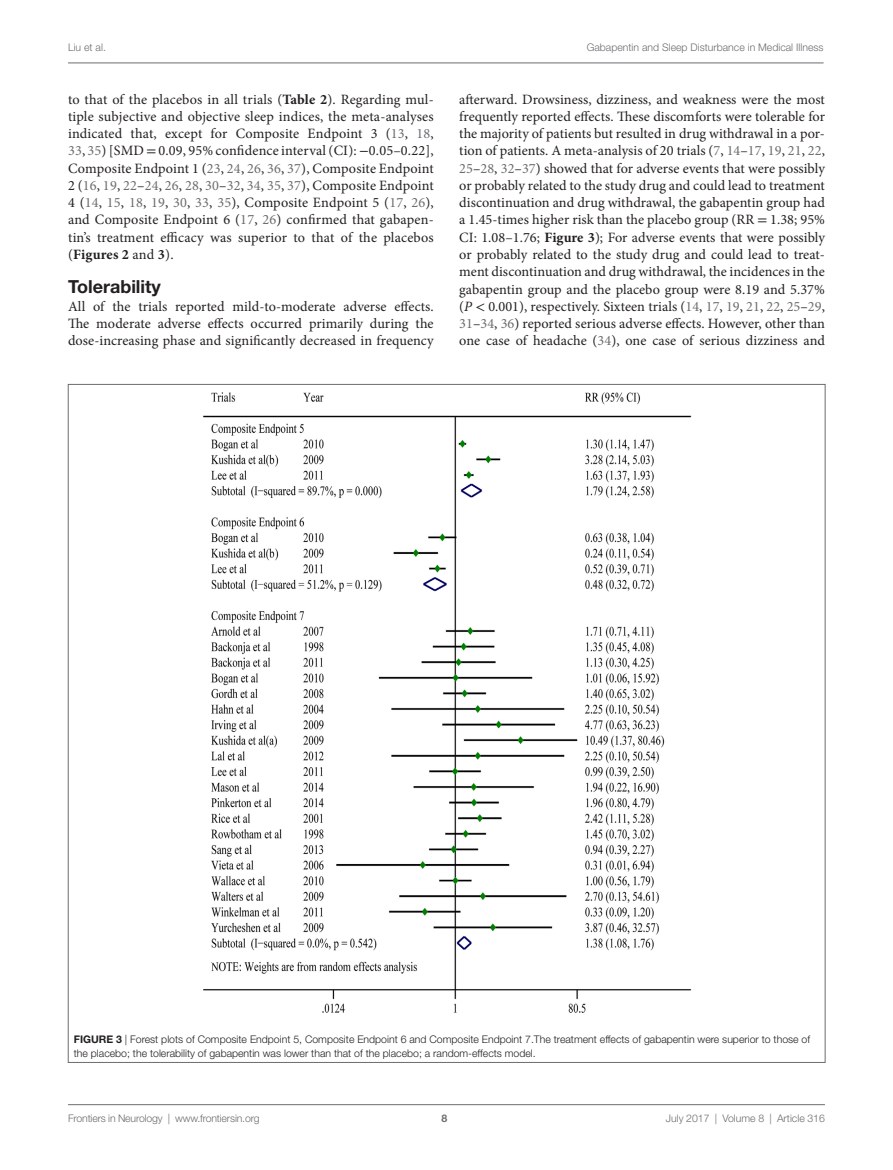
<style>
.page{position:relative;width:893px;height:1170px;background:#fff}
.page>*{position:absolute;margin:0;border:0;box-sizing:border-box;transform-origin:0 0}
.t1{font:700 18px "Helvetica Neue LT Std";color:#231f20}
.t2{font:14.25px/17.2px "Minion Pro";letter-spacing:.005em;color:#231f20;text-align:justify}
.t3{font:300 10.5px/14.2px "Helvetica Neue LT Std";color:#231f20}
.t4{font:300 10.5px "Helvetica Neue LT Std";color:#6c6d70}
.t5{font:700 10.5px "Helvetica Neue LT Std";color:#6c6d70}
.s1{font-weight:700}
.s2{color:#6c6d70}
.s3{font-family:"STIX General"}
.s4{font-style:italic}
</style>
<div class="page">
<img style="left:203px;top:393px;width:488px;height:619px">
<hr style="left:68px;top:63px;width:756px;height:1px;background:#6c6d70">
<hr style="left:68px;top:1104px;width:757px;height:1px;background:#6c6d70">
<p class="t4" style="left:68px;top:41px;width:39px">Liu et al.</p>
<p class="t4" style="left:587px;top:41px;width:238px">Gabapentin and Sleep Disturbance in Medical Illness</p>
<p class="t2" style="left:68px;top:90px;width:367px">to that of the placebos in all trials (<span class="s1">Table 2</span>). Regarding mul&shy;tiple subjective and objective sleep indices, the meta-analyses indicated that, except for Composite Endpoint 3 (<span class="s2">13</span>, <span class="s2">18</span>, <span class="s2">33</span>, <span class="s2">35</span>) [SMD <span class="s3">=</span> 0.09, 95% confidence interval (CI): <span class="s3">−</span>0.05–0.22], Composite Endpoint 1 (<span class="s2">23</span>, <span class="s2">24</span>, <span class="s2">26</span>, <span class="s2">36</span>, <span class="s2">37</span>), Composite Endpoint 2 (<span class="s2">16</span>, <span class="s2">19</span>, <span class="s2">22</span>–<span class="s2">24</span>, <span class="s2">26</span>, <span class="s2">28</span>, <span class="s2">30</span>–<span class="s2">32</span>, <span class="s2">34</span>, <span class="s2">35</span>, <span class="s2">37</span>), Composite Endpoint 4 (<span class="s2">14</span>, <span class="s2">15</span>, <span class="s2">18</span>, <span class="s2">19</span>, <span class="s2">30</span>, <span class="s2">33</span>, <span class="s2">35</span>), Composite Endpoint 5 (<span class="s2">17</span>, <span class="s2">26</span>), and Composite Endpoint 6 (<span class="s2">17</span>, <span class="s2">26</span>) confirmed that gabapen&shy;tin’s treatment efficacy was superior to that of the placebos (<span class="s1">Figures 2</span> and <span class="s1">3</span>).</p>
<p class="t1" style="left:68px;top:276px;width:94px">Tolerability</p>
<p class="t2" style="left:68px;top:297px;width:367px">All of the trials reported mild-to-moderate adverse effects.<br>The moderate adverse effects occurred primarily during the dose-increasing phase and significantly decreased in frequency</p>
<p class="t2" style="left:459px;top:90px;width:367px">afterward. Drowsiness, dizziness, and weakness were the most frequently reported effects. These discomforts were tolerable for the majority of patients but resulted in drug withdrawal in a por&shy;tion of patients. A meta-analysis of 20 trials (<span class="s2">7</span>, <span class="s2">14</span>–<span class="s2">17</span>, <span class="s2">19</span>, <span class="s2">21</span>, <span class="s2">22</span>, <span class="s2">25</span>–<span class="s2">28</span>, <span class="s2">32</span>–<span class="s2">37</span>) showed that for adverse events that were possibly or probably related to the study drug and could lead to treatment discontinuation and drug withdrawal, the gabapentin group had a 1.45-times higher risk than the placebo group (RR <span class="s3">=</span> 1.38; 95% CI: 1.08–1.76; <span class="s1">Figure 3</span>); For adverse events that were possibly or probably related to the study drug and could lead to treat&shy;ment discontinuation and drug withdrawal, the incidences in the gabapentin group and the placebo group were 8.19 and 5.37% (<span class="s4">P</span> <span class="s3">&lt;</span> 0.001), respectively. Sixteen trials (<span class="s2">14</span>, <span class="s2">17</span>, <span class="s2">19</span>, <span class="s2">21</span>, <span class="s2">22</span>, <span class="s2">25</span>–<span class="s2">29</span>, <span class="s2">31</span>–<span class="s2">34</span>, <span class="s2">36</span>) reported serious adverse effects. However, other than one case of headache (<span class="s2">34</span>), one case of serious dizziness and</p>
<p class="t3" style="left:74px;top:1031px;width:738px"><span class="s1">Figure 3</span> | Forest plots of Composite Endpoint 5, Composite Endpoint 6 and Composite Endpoint 7.The treatment effects of gabapentin were superior to those of the placebo; the tolerability of gabapentin was lower than that of the placebo; a random-effects model.</p>
<p class="t4" style="left:68px;top:1111px;width:193px">Frontiers in Neurology | www.frontiersin.org</p>
<p class="t4" style="left:666px;top:1111px;width:161px">July 2017 | Volume 8 | Article 316</p>
<p class="t5" style="left:441px;top:1111px;width:7px">8</p>
</div>
